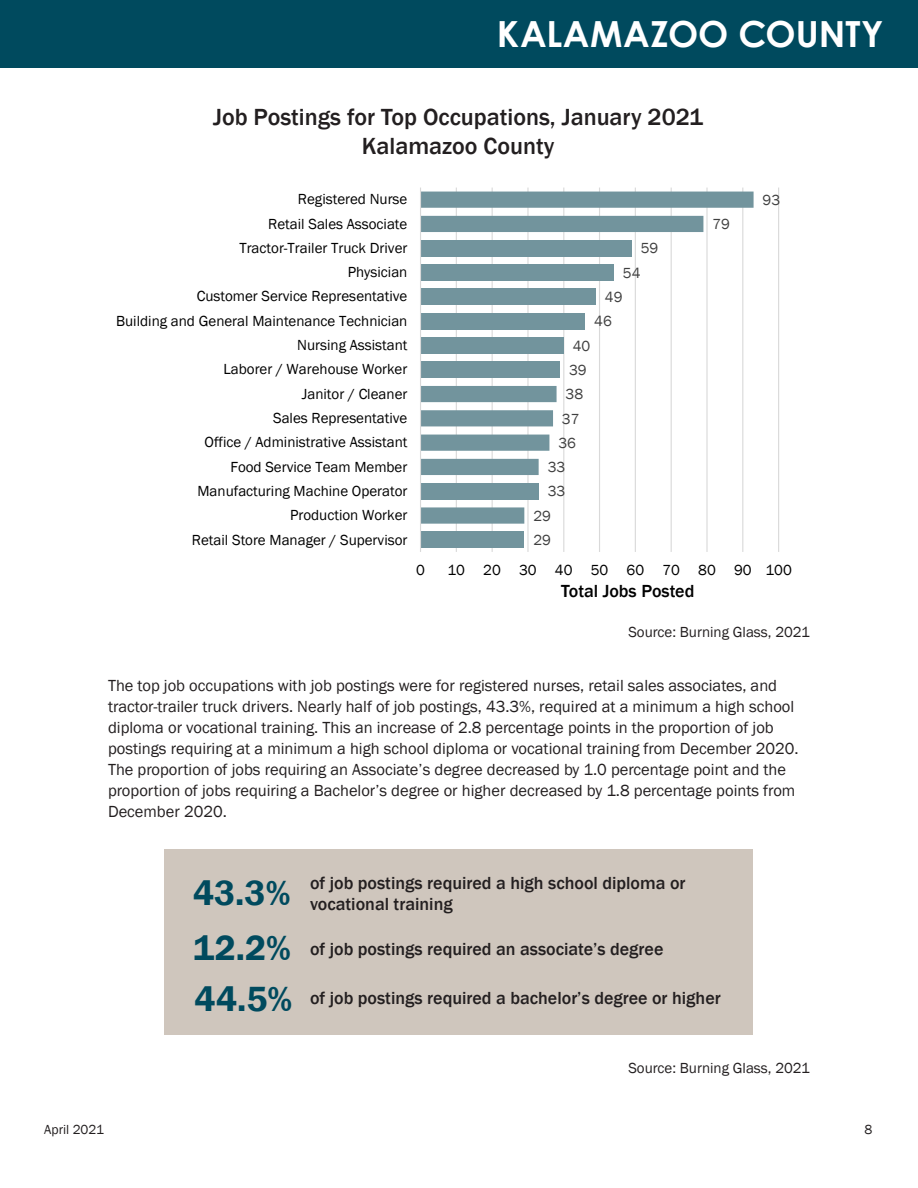
<style>
.page{position:relative;width:918px;height:1188px;background:#fff}
.page>*{position:absolute;margin:0;border:0;box-sizing:border-box;transform-origin:0 0}
.t1{font:700 36px "Century Gothic";letter-spacing:.005em;color:#fff}
.t2{font:600 36px "Franklin Gothic";color:#004a5e}
.t3{font:500 24px "Franklin Gothic";color:#231f20}
._12_point_text{font:500 18px/21.6px "Franklin Gothic";color:#231f20}
.t4{font:500 18px "Franklin Gothic";color:#000}
.Paragraph_Style_1{font:16.5px/21px "Franklin Gothic";color:#231f20}
.t5{font:15px "Franklin Gothic";color:#000}
.Paragraph_Style_1-2{font:15px "Franklin Gothic";color:#231f20}
.t6{font:15px "Franklin Gothic";color:#404040}
.t7{font:13.5px "Franklin Gothic";color:#231f20}
</style>
<div class="page">
<div style="left:0;top:0;width:918px;height:68px;background:#004a5e"></div>
<div style="left:164px;top:849px;width:588px;height:186px;background:#cfc6bd"></div>
<hr style="left:456px;top:188px;width:1px;height:364px;background:#d9d9d9">
<hr style="left:492px;top:188px;width:1px;height:364px;background:#d9d9d9">
<hr style="left:527px;top:188px;width:2px;height:364px;background:#d9d9d9">
<hr style="left:563px;top:188px;width:1px;height:364px;background:#d9d9d9">
<hr style="left:599px;top:188px;width:1px;height:364px;background:#d9d9d9">
<hr style="left:635px;top:188px;width:1px;height:364px;background:#d9d9d9">
<hr style="left:671px;top:188px;width:1px;height:364px;background:#d9d9d9">
<hr style="left:706px;top:188px;width:2px;height:364px;background:#d9d9d9">
<hr style="left:742px;top:188px;width:1px;height:364px;background:#d9d9d9">
<hr style="left:778px;top:188px;width:1px;height:364px;background:#d9d9d9">
<div style="left:420px;top:532px;width:104px;height:16px;background:#72949d"></div>
<svg style="left:421px;top:192px;width:333px;height:332px"></svg>
<hr style="left:420px;top:188px;width:1px;height:364px;background:#d9d9d9">
<p class="t1" style="left:497px;top:6px;width:388px">KALAMAZOO COUNTY</p>
<p class="t3" style="left:213px;top:102px;width:492px">Job Postings for Top Occupations, January 2021</p>
<p class="t3" style="left:362px;top:131px;width:194px">Kalamazoo County</p>
<p class="t5" style="left:298px;top:190px;width:111px">Registered Nurse</p>
<p class="t5" style="left:268px;top:214px;width:141px">Retail Sales Associate</p>
<p class="t6" style="left:712px;top:215px;width:19px">79</p>
<p class="t5" style="left:239px;top:239px;width:170px">Tractor-Trailer Truck Driver</p>
<p class="t6" style="left:641px;top:239px;width:19px">59</p>
<p class="t5" style="left:348px;top:263px;width:61px">Physician</p>
<p class="t6" style="left:623px;top:263px;width:19px">54</p>
<p class="t5" style="left:197px;top:287px;width:212px">Customer Service Representative</p>
<p class="t6" style="left:605px;top:288px;width:19px">49</p>
<p class="t5" style="left:116px;top:311px;width:293px">Building and General Maintenance Technician</p>
<p class="t6" style="left:594px;top:312px;width:19px">46</p>
<p class="t5" style="left:297px;top:336px;width:112px">Nursing Assistant</p>
<p class="t6" style="left:573px;top:336px;width:19px">40</p>
<p class="t5" style="left:224px;top:360px;width:185px">Laborer / Warehouse Worker</p>
<p class="t6" style="left:569px;top:361px;width:19px">39</p>
<p class="t5" style="left:302px;top:384px;width:107px">Janitor / Cleaner</p>
<p class="t6" style="left:566px;top:385px;width:19px">38</p>
<p class="t5" style="left:273px;top:409px;width:136px">Sales Representative</p>
<p class="t6" style="left:562px;top:409px;width:19px">37</p>
<p class="t5" style="left:205px;top:433px;width:204px">Office / Administrative Assistant</p>
<p class="t6" style="left:558px;top:434px;width:19px">36</p>
<p class="t5" style="left:230px;top:457px;width:179px">Food Service Team Member</p>
<p class="t6" style="left:548px;top:458px;width:19px">33</p>
<p class="t5" style="left:197px;top:482px;width:211px">Manufacturing Machine Operator</p>
<p class="t6" style="left:548px;top:482px;width:19px">33</p>
<p class="t5" style="left:290px;top:506px;width:119px">Production Worker</p>
<p class="t6" style="left:533px;top:506px;width:19px">29</p>
<p class="t5" style="left:192px;top:530px;width:217px">Retail Store Manager / Supervisor</p>
<p class="t6" style="left:533px;top:531px;width:19px">29</p>
<p class="t6" style="left:763px;top:191px;width:19px">93</p>
<p class="t5" style="left:416px;top:561px;width:10px">0</p>
<p class="t5" style="left:448px;top:561px;width:346px">10 20 30 40 50 60 70 80 90 100</p>
<p class="t4" style="left:561px;top:580px;width:135px">Total Jobs Posted</p>
<p class="Paragraph_Style_1-2" style="left:628px;top:623px;width:183px">Source: Burning Glass, 2021</p>
<p class="Paragraph_Style_1" style="left:108px;top:675px;width:692px">The top job occupations with job postings were for registered nurses, retail sales associates, and tractor-trailer truck drivers. Nearly half of job postings, 43.3%, required at a minimum a high school diploma or vocational training. This an increase of 2.8 percentage points in the proportion of job postings requiring at a minimum a high school diploma or vocational training from December 2020.<br>The proportion of jobs requiring an Associate’s degree decreased by 1.0 percentage point and the proportion of jobs requiring a Bachelor’s degree or higher decreased by 1.8 percentage points from December 2020.</p>
<p class="t2" style="left:193px;top:871px;width:99px">43.3%</p>
<p class="_12_point_text" style="left:310px;top:872px;width:377px">of job postings required a high school diploma or vocational training</p>
<p class="t2" style="left:193px;top:925px;width:99px">12.2%</p>
<p class="_12_point_text" style="left:310px;top:939px;width:355px">of job postings required an associate’s degree</p>
<p class="t2" style="left:195px;top:977px;width:99px">44.5%</p>
<p class="_12_point_text" style="left:310px;top:987px;width:412px">of job postings required a bachelor’s degree or higher</p>
<p class="Paragraph_Style_1-2" style="left:628px;top:1059px;width:183px">Source: Burning Glass, 2021</p>
<p class="t7" style="left:44px;top:1122px;width:61px">April 2021</p>
<p class="t7" style="left:864px;top:1122px;width:9px">8</p>
</div>
